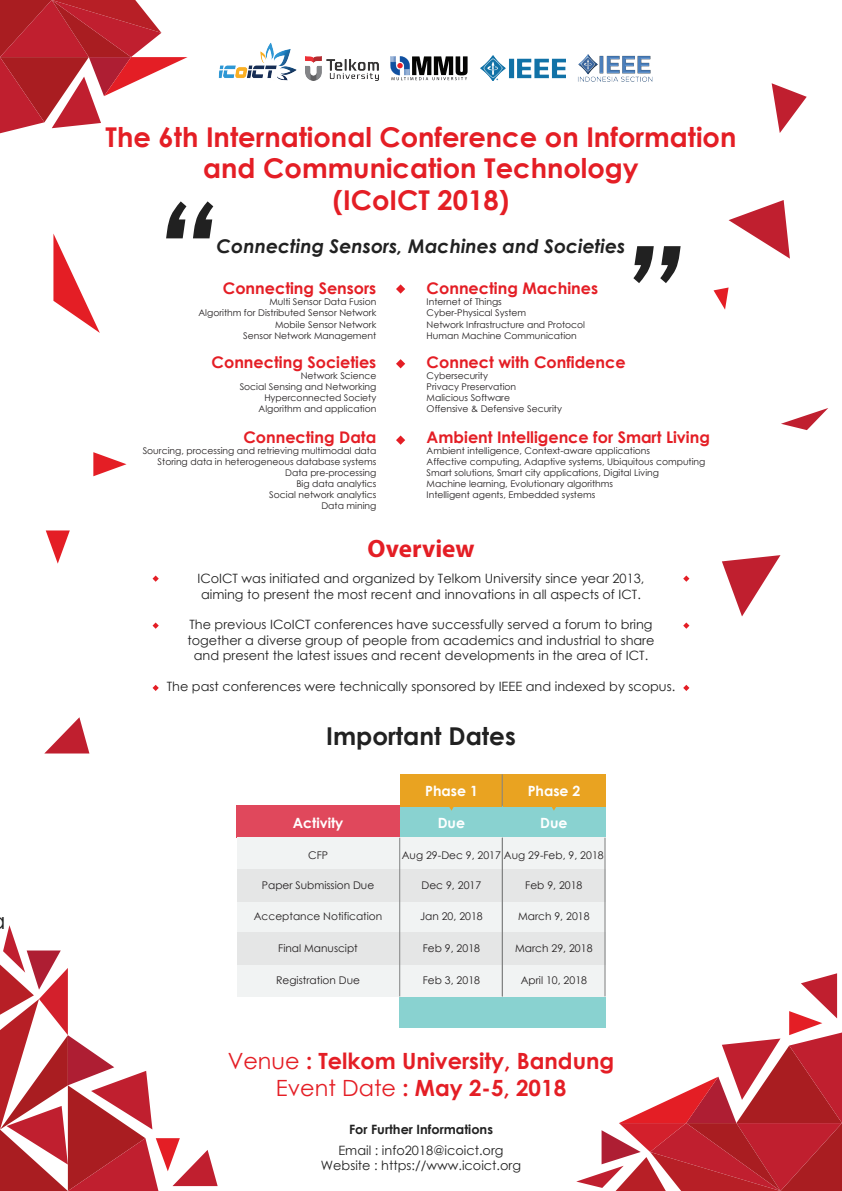
<style>
.page{position:relative;width:842px;height:1191px;background:#fff}
.page>*{position:absolute;margin:0;border:0;box-sizing:border-box;transform-origin:0 0}
.t1{font:700 27.3px/31.4px "Century Gothic";color:#e41e25;text-align:center}
.t2{font:700 25.2px "Myriad Pro";color:#e41e25}
.t3{font:700 24.6px "Century Gothic";color:#212121}
.t4{font:700 22.4px/26.8px "Century Gothic";color:#e41e25;text-align:center}
.t5{font:italic 700 18.9px "Century Gothic";color:#212121}
.t6{font:700 16px "Century Gothic";color:#e41e25}
.t7{font:700 14.1px "Century Gothic";color:#fff}
.t8{font:12.9px/15.4px "Century Gothic";color:#212121;text-align:center}
.t9{font:700 12.9px "Century Gothic";color:#212121}
.t10{font:10.6px "Century Gothic";color:#231f20}
.t11{font:9.2px/11.1px "Century Gothic";color:#231f20;text-align:right}
.s1{font-weight:400}
</style>
<div class="page">
<svg style="left:396px;top:284px;width:9px;height:10px"></svg>
<svg style="left:396px;top:359px;width:9px;height:9px"></svg>
<svg style="left:396px;top:435px;width:9px;height:10px"></svg>
<div style="left:400px;top:805px;width:103px;height:32px;background:#89d2d0"></div>
<div style="left:236px;top:805px;width:164px;height:32px;background:#e0485c"></div>
<div style="left:400px;top:774px;width:103px;height:32px;background:#e9a321"></div>
<svg style="left:446px;top:806px;width:11px;height:4px"></svg>
<div style="left:502px;top:805px;width:103px;height:32px;background:#89d2d0"></div>
<div style="left:503px;top:774px;width:102px;height:32px;background:#e9a321"></div>
<svg style="left:549px;top:806px;width:10px;height:4px"></svg>
<div style="left:400px;top:996px;width:103px;height:32px;background:#89d2d0"></div>
<div style="left:502px;top:996px;width:103px;height:32px;background:#89d2d0"></div>
<hr style="left:502px;top:774px;width:1px;height:32px;background:#828383">
<div style="left:237px;top:837px;width:368px;height:32px;background:#f1f3f3"></div>
<div style="left:237px;top:901px;width:368px;height:32px;background:#f1f3f3"></div>
<div style="left:237px;top:964px;width:368px;height:32px;background:#f1f3f3"></div>
<div style="left:237px;top:869px;width:368px;height:32px;background:#e5e6e6"></div>
<div style="left:237px;top:932px;width:368px;height:32px;background:#e5e6e6"></div>
<hr style="left:399px;top:837px;width:1px;height:159px;background:#828383">
<hr style="left:502px;top:837px;width:1px;height:159px;background:#828383">
<hr style="left:604px;top:837px;width:1px;height:159px;background:#828383">
<svg style="left:781px;top:408px;width:47px;height:22px"></svg>
<svg style="left:722px;top:555px;width:58px;height:61px"></svg>
<svg style="left:93px;top:452px;width:34px;height:24px"></svg>
<svg style="left:0;top:0;width:188px;height:133px"></svg>
<svg style="left:576px;top:973px;width:266px;height:218px"></svg>
<svg style="left:772px;top:83px;width:35px;height:50px"></svg>
<svg style="left:53px;top:233px;width:47px;height:100px"></svg>
<svg style="left:728px;top:200px;width:62px;height:59px"></svg>
<svg style="left:46px;top:530px;width:24px;height:33px"></svg>
<svg style="left:713px;top:287px;width:15px;height:23px"></svg>
<svg style="left:0;top:925px;width:218px;height:266px"></svg>
<svg style="left:45px;top:717px;width:44px;height:36px"></svg>
<svg style="left:153px;top:575px;width:6px;height:7px"></svg>
<svg style="left:153px;top:622px;width:6px;height:7px"></svg>
<svg style="left:153px;top:685px;width:6px;height:6px"></svg>
<svg style="left:683px;top:575px;width:6px;height:7px"></svg>
<svg style="left:683px;top:622px;width:6px;height:7px"></svg>
<svg style="left:683px;top:685px;width:6px;height:6px"></svg>
<svg style="left:166px;top:201px;width:47px;height:37px"></svg>
<svg style="left:633px;top:246px;width:48px;height:37px"></svg>
<img style="left:219px;top:43px;width:78px;height:37px">
<svg style="left:390px;top:56px;width:78px;height:24px"></svg>
<img style="left:480px;top:55px;width:85px;height:25px">
<img style="left:578px;top:54px;width:75px;height:28px">
<img style="left:306px;top:57px;width:72px;height:24px">
<h1 class="t1" style="left:106px;top:120px;width:632px">The 6th International Conference on Information and Communication Technology<br>(ICoICT 2018)</h1>
<h3 class="t5" style="left:217px;top:232px;width:410px">Connecting Sensors, Machines and Societies</h3>
<h3 class="t6" style="left:223px;top:276px;width:155px">Connecting Sensors</h3>
<p class="t11" style="left:198px;top:296px;width:179px">Multi Sensor Data Fusion<br>Algorithm for Distributed Sensor Network<br>Mobile Sensor Network<br>Sensor Network Management</p>
<h3 class="t6" style="left:212px;top:350px;width:166px">Connecting Societies</h3>
<p class="t11" style="left:240px;top:370px;width:138px">Network Science<br>Social Sensing and Networking<br>Hyperconnected Society<br>Algorithm and application</p>
<h3 class="t6" style="left:243px;top:425px;width:135px">Connecting Data</h3>
<p class="t11" style="left:143px;top:445px;width:235px">Sourcing, processing and retrieving multimodal data<br>Storing data in heterogeneous database systems<br>Data pre-processing<br>Big data analytics<br>Social network analytics<br>Data mining</p>
<h3 class="t6" style="left:427px;top:276px;width:173px">Connecting Machines</h3>
<p class="t11" style="left:427px;top:296px;width:160px;text-align:left">Internet of Things<br>Cyber-Physical System<br>Network Infrastructure and Protocol<br>Human Machine Communication</p>
<h3 class="t6" style="left:427px;top:350px;width:201px">Connect with Confidence</h3>
<p class="t11" style="left:427px;top:370px;width:137px;text-align:left">Cybersecurity<br>Privacy Preservation<br>Malicious Software<br>Offensive &amp; Defensive Security</p>
<h3 class="t6" style="left:427px;top:425px;width:285px">Ambient Intelligence for Smart Living</h3>
<p class="t11" style="left:427px;top:445px;width:280px;text-align:left">Ambient intelligence, Context-aware applications<br>Affective computing, Adaptive systems, Ubiquitous computing Smart solutions, Smart city applications, Digital Living<br>Machine learning, Evolutionary algorithms<br>Intelligent agents, Embedded systems</p>
<h2 class="t2" style="left:367px;top:532px;width:109px">Overview</h2>
<h3 class="t8" style="left:197px;top:570px;width:449px;text-align:left">ICoICT was initiated and organized by Telkom University since year 2013, aiming to present the most recent and innovations in all aspects of ICT.</h3>
<h3 class="t8" style="left:187px;top:617px;width:468px">The previous ICoICT conferences have successfully served a forum to bring together a diverse group of people from academics and industrial to share and present the latest issues and recent developments in the area of ICT.</h3>
<h3 class="t8" style="left:167px;top:678px;width:510px">The past conferences were technically sponsored by IEEE and indexed by scopus.</h3>
<h3 class="t3" style="left:326px;top:718px;width:191px">Important Dates</h3>
<h3 class="t7" style="left:425px;top:780px;width:54px">Phase 1</h3>
<h3 class="t7" style="left:528px;top:780px;width:54px">Phase 2</h3>
<h3 class="t7" style="left:293px;top:812px;width:52px">Activity</h3>
<h3 class="t7" style="left:438px;top:812px;width:29px">Due</h3>
<h3 class="t7" style="left:540px;top:812px;width:29px">Due</h3>
<p class="t10" style="left:308px;top:848px;width:21px">CFP</p>
<p class="t10" style="left:262px;top:877px;width:114px">Paper Submission Due</p>
<p class="t10" style="left:254px;top:909px;width:130px">Acceptance Notification</p>
<p class="t10" style="left:278px;top:940px;width:81px">Final Manuscipt</p>
<p class="t10" style="left:276px;top:972px;width:85px">Registration Due</p>
<p class="t10" style="left:402px;top:848px;width:203px">Aug 29-Dec 9, 2017 Aug 29-Feb, 9, 2018</p>
<p class="t10" style="left:422px;top:877px;width:61px">Dec 9, 2017</p>
<p class="t10" style="left:420px;top:909px;width:64px">Jan 20, 2018</p>
<p class="t10" style="left:423px;top:940px;width:59px">Feb 9, 2018</p>
<p class="t10" style="left:423px;top:972px;width:59px">Feb 3, 2018</p>
<p class="t10" style="left:525px;top:877px;width:59px">Feb 9, 2018</p>
<p class="t10" style="left:518px;top:909px;width:73px">March 9, 2018</p>
<p class="t10" style="left:515px;top:940px;width:79px">March 29, 2018</p>
<p class="t10" style="left:521px;top:972px;width:68px">April 10, 2018</p>
<h3 class="t4" style="left:228px;top:1046px;width:388px"><span class="s1">Venue</span> : Telkom University, Bandung<br><span class="s1">Event Date</span> : May 2-5, 2018</h3>
<h3 class="t9" style="left:349px;top:1119px;width:145px">For Further Informations</h3>
<h3 class="t8" style="left:321px;top:1142px;width:202px">Email : info2018@icoict.org<br>Website : https://www.icoict.org</h3>
</div>
